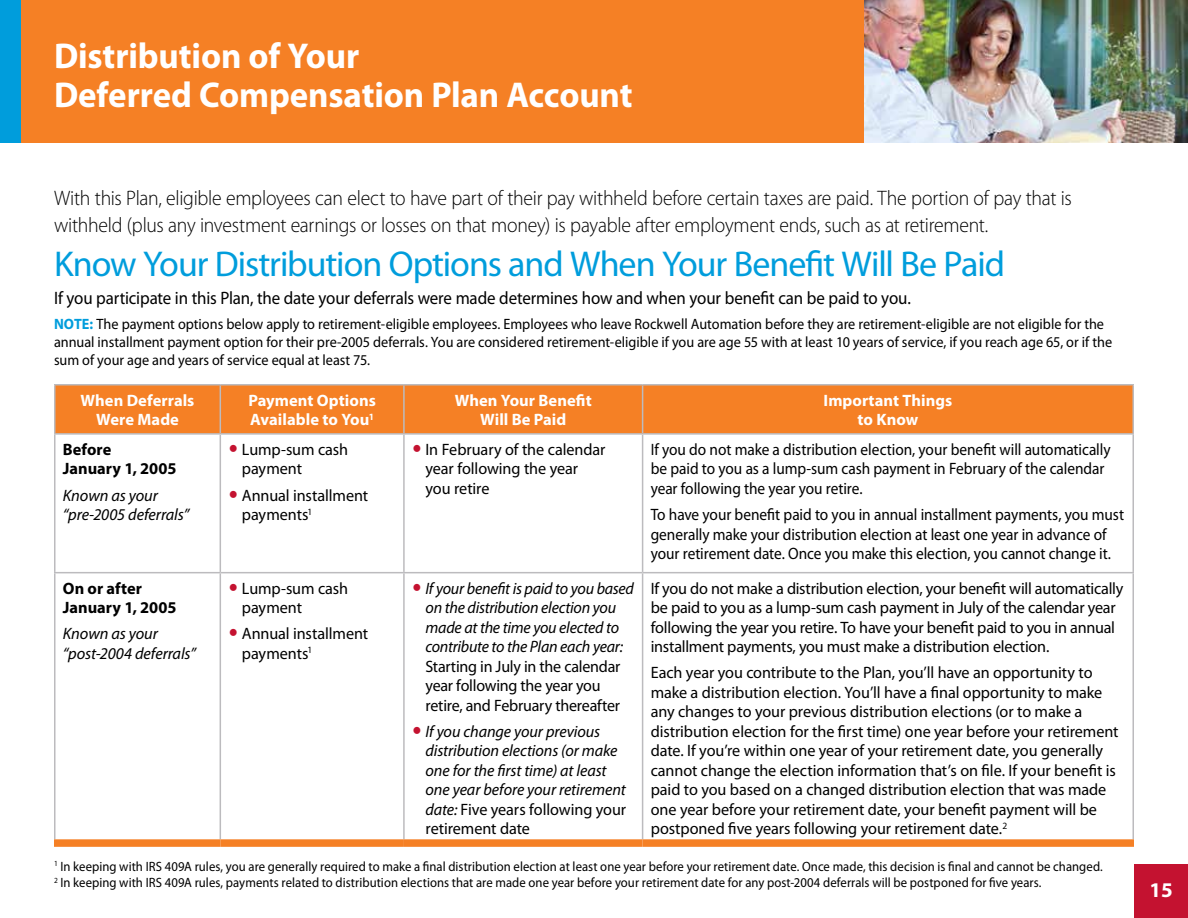
<style>
.page{position:relative;width:1188px;height:918px;background:#fff}
.page>*{position:absolute;margin:0;border:0;box-sizing:border-box;transform-origin:0 0}
.t1{font:36px "Myriad Pro";letter-spacing:-.03em;color:#009ddc}
.t2{font:700 36px/39px "Myriad Pro";letter-spacing:-.005em;color:#fff}
.t3{font:300 21px/27px "Myriad Pro";letter-spacing:-.015em;color:#000;scale:.94 1}
.t4{font:700 21px "Myriad Pro";color:#fff}
.t5{font:18px "Myriad Pro";letter-spacing:-.01em;color:#000;scale:.94 1}
.t6{font:16.5px/19.5px "Myriad Pro";letter-spacing:-.005em;color:#000}
.t7{font:16.5px/19.5px "Myriad Pro";letter-spacing:-.005em;color:#000;scale:.93 1}
.t8{font:italic 16.5px/19.5px "Myriad Pro";letter-spacing:-.01em;color:#000}
.t9{font:700 16.5px/19.5px "Myriad Pro";color:#fff;text-align:center}
.t10{font:700 16.5px/19.5px "Myriad Pro";color:#000}
.t11{font:15px/18px "Myriad Pro";color:#000;scale:.95 1}
.t12{font:13.5px/16.5px "Myriad Pro";letter-spacing:.005em;color:#000;scale:.94 1}
.s1{font-weight:700;color:#009ddc}
.s2{font-style:normal}
</style>
<div class="page">
<div style="left:1134px;top:864px;width:54px;height:54px;background:#c41230"></div>
<div style="left:56px;top:386px;width:1076px;height:47px;background:#f58025"></div>
<svg style="left:56px;top:435px;width:1076px;height:404px"></svg>
<hr style="left:54px;top:385px;width:2px;height:48px;background:#bcbbbe">
<hr style="left:54px;top:384px;width:166px;height:2px;background:#bcbbbe">
<hr style="left:220px;top:385px;width:1px;height:48px;background:#bcbbbe">
<hr style="left:220px;top:384px;width:184px;height:2px;background:#bcbbbe">
<hr style="left:404px;top:384px;width:239px;height:2px;background:#bcbbbe">
<hr style="left:643px;top:384px;width:491px;height:2px;background:#bcbbbe">
<hr style="left:403px;top:385px;width:2px;height:48px;background:#bcbbbe">
<hr style="left:642px;top:385px;width:1px;height:48px;background:#bcbbbe">
<hr style="left:1132px;top:385px;width:2px;height:48px;background:#bcbbbe">
<hr style="left:54px;top:435px;width:2px;height:137px;background:#bcbbbe">
<hr style="left:54px;top:573px;width:2px;height:266px;background:#bcbbbe">
<hr style="left:54px;top:433px;width:166px;height:2px;background:#bcbbbe">
<hr style="left:54px;top:572px;width:166px;height:1px;background:#bcbbbe">
<hr style="left:220px;top:435px;width:1px;height:137px;background:#bcbbbe">
<hr style="left:220px;top:573px;width:1px;height:266px;background:#bcbbbe">
<hr style="left:220px;top:433px;width:184px;height:2px;background:#bcbbbe">
<hr style="left:404px;top:433px;width:239px;height:2px;background:#bcbbbe">
<hr style="left:643px;top:433px;width:491px;height:2px;background:#bcbbbe">
<hr style="left:220px;top:572px;width:184px;height:1px;background:#bcbbbe">
<hr style="left:404px;top:572px;width:239px;height:1px;background:#bcbbbe">
<hr style="left:643px;top:572px;width:491px;height:1px;background:#bcbbbe">
<hr style="left:403px;top:435px;width:2px;height:137px;background:#bcbbbe">
<hr style="left:642px;top:435px;width:1px;height:137px;background:#bcbbbe">
<hr style="left:1132px;top:435px;width:2px;height:137px;background:#bcbbbe">
<hr style="left:403px;top:573px;width:2px;height:266px;background:#bcbbbe">
<hr style="left:642px;top:573px;width:1px;height:266px;background:#bcbbbe">
<hr style="left:1132px;top:573px;width:2px;height:266px;background:#bcbbbe">
<div style="left:54px;top:839px;width:166px;height:8px;background:#f58025"></div>
<div style="left:220px;top:839px;width:184px;height:8px;background:#f58025"></div>
<div style="left:404px;top:839px;width:239px;height:8px;background:#f58025"></div>
<div style="left:643px;top:839px;width:491px;height:8px;background:#f58025"></div>
<div style="left:0;top:0;width:1188px;height:143px;background:#f58025"></div>
<div style="left:0;top:0;width:20px;height:143px;background:#009ddc"></div>
<img style="left:864px;top:0;width:324px;height:143px">
<svg style="left:230px;top:445px;width:7px;height:7px"></svg>
<svg style="left:230px;top:491px;width:7px;height:7px"></svg>
<svg style="left:414px;top:445px;width:6px;height:7px"></svg>
<svg style="left:230px;top:584px;width:7px;height:7px"></svg>
<svg style="left:230px;top:629px;width:7px;height:7px"></svg>
<svg style="left:413px;top:584px;width:7px;height:7px"></svg>
<svg style="left:414px;top:727px;width:6px;height:7px"></svg>
<h1 class="t2" style="left:54px;top:36px;width:580px">Distribution of Your<br>Deferred Compensation Plan Account</h1>
<p class="t3" style="left:54px;top:185px;width:1084px">With this Plan, eligible employees can elect to have part of their pay withheld before certain taxes are paid. The portion of pay that is withheld (plus any investment earnings or losses on that money) is payable after employment ends, such as at retirement.</p>
<h1 class="t1" style="left:54px;top:244px;width:953px">Know Your Distribution Options and When Your Benefit Will Be Paid</h1>
<p class="t5" style="left:54px;top:288px;width:913px">If you participate in this Plan, the date your deferrals were made determines how and when your benefit can be paid to you.</p>
<p class="t11" style="left:54px;top:315px;width:1115px"><span class="s1">NOTE:</span> The payment options below apply to retirement-eligible employees. Employees who leave Rockwell Automation before they are retirement-eligible are not eligible for the annual installment payment option for their pre-2005 deferrals. You are considered retirement-eligible if you are age 55 with at least 10 years of service, if you reach age 65, or if the sum of your age and years of service equal at least 75.</p>
<p class="t9" style="left:81px;top:391px;width:115px">When Deferrals<br>Were Made</p>
<p class="t9" style="left:248px;top:391px;width:129px;text-align:left">Payment Options<br>Available to You<sup>1</sup></p>
<p class="t9" style="left:455px;top:391px;width:139px">When Your Benefit<br>Will Be Paid</p>
<p class="t9" style="left:824px;top:391px;width:130px">Important Things to Know</p>
<p class="t10" style="left:63px;top:440px;width:115px">Before<br>January 1, 2005</p>
<p class="t8" style="left:63px;top:486px;width:128px">Known as your “pre-2005 deferrals”</p>
<p class="t6" style="left:426px;top:440px;width:182px">In February of the calendar year following the year you retire</p>
<p class="t7" style="left:651px;top:440px;width:496px">If you do not make a distribution election, your benefit will automatically be paid to you as a lump-sum cash payment in February of the calendar year following the year you retire.</p>
<p class="t7" style="left:651px;top:505px;width:511px">To have your benefit paid to you in annual installment payments, you must generally make your distribution election at least one year in advance of your retirement date. Once you make this election, you cannot change it.</p>
<p class="t6" style="left:242px;top:440px;width:108px">Lump-sum cash payment</p>
<p class="t6" style="left:242px;top:486px;width:128px">Annual installment payments<sup>1</sup></p>
<p class="t10" style="left:63px;top:579px;width:115px">On or after<br>January 1, 2005</p>
<p class="t8" style="left:63px;top:625px;width:135px">Known as your “post-2004 deferrals”</p>
<p class="t8" style="left:426px;top:579px;width:210px">If your benefit is paid to you based on the distribution election you made at the time you elected to contribute to the Plan each year:</p>
<p class="t6" style="left:426px;top:657px;width:196px">Starting in July in the calendar year following the year you retire, and February thereafter</p>
<p class="t8" style="left:426px;top:722px;width:202px">If you change your previous distribution elections (or make one for the first time) at least one year before your retirement date: <span class="s2">Five years following your retirement date</span></p>
<p class="t6" style="left:651px;top:579px;width:474px">If you do not make a distribution election, your benefit will automatically be paid to you as a lump-sum cash payment in July of the calendar year following the year you retire. To have your benefit paid to you in annual installment payments, you must make a distribution election.</p>
<p class="t6" style="left:651px;top:663px;width:469px">Each year you contribute to the Plan, you’ll have an opportunity to make a distribution election. You’ll have a final opportunity to make any changes to your previous distribution elections (or to make a distribution election for the first time) one year before your retirement date. If you’re within one year of your retirement date, you generally cannot change the election information that’s on file. If your benefit is paid to you based on a changed distribution election that was made one year before your retirement date, your benefit payment will be postponed five years following your retirement date.<sup>2</sup></p>
<p class="t12" style="left:54px;top:858px;width:1117px"><sup>1</sup> In keeping with IRS 409A rules, you are generally required to make a final distribution election at least one year before your retirement date. Once made, this decision is final and cannot be changed.<br><sup>2</sup> In keeping with IRS 409A rules, payments related to distribution elections that are made one year before your retirement date for any post-2004 deferrals will be postponed for five years.</p>
<p class="t6" style="left:242px;top:579px;width:108px">Lump-sum cash payment</p>
<p class="t6" style="left:242px;top:624px;width:128px">Annual installment payments<sup>1</sup></p>
<p class="t4" style="left:1149px;top:878px;width:25px">15</p>
</div>
